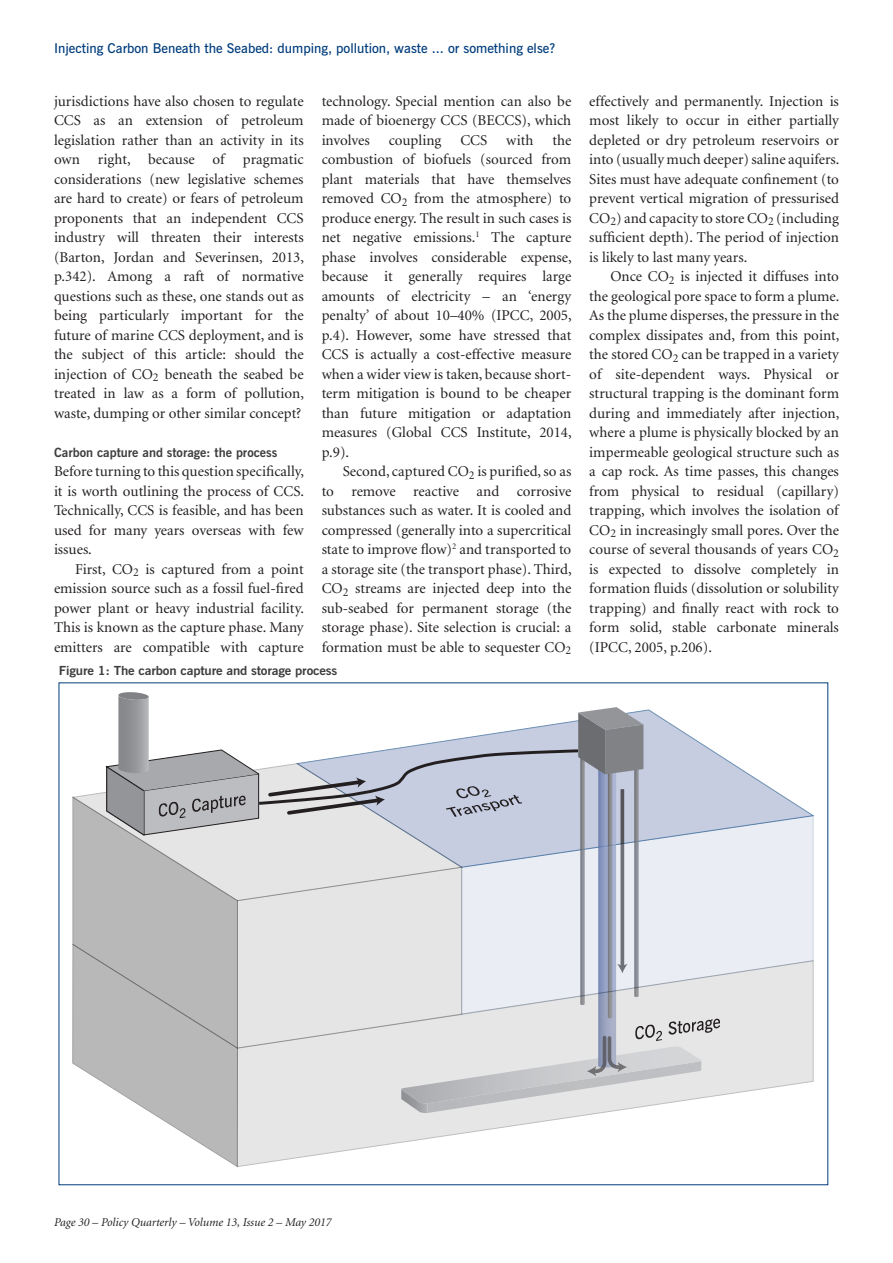
<style>
.page{position:relative;width:893px;height:1263px;background:#fff}
.page>*{position:absolute;margin:0;border:0;box-sizing:border-box;transform-origin:0 0}
.General_Text_Subsequ{font:15px/19.5px "Minion";color:#231f20;text-align:justify}
.General_Text_1st_Par{font:15px/19.5px "Minion";color:#231f20;text-align:justify}
.Article_Heading{font:600 13.5px "News Gothic BT";color:#013d7d}
.Subhead_1{font:700 12.75px "News Gothic BT";color:#3e3e3f}
.t1{font:700 12.45px "News Gothic BT";letter-spacing:-.01em;color:#3e3e3f;scale:1.06 1}
.General_Text_1st_Par-2{font:italic 12px "Minion";color:#231f20}
</style>
<div class="page">
<svg style="left:720px;top:755px;width:94px;height:113px"></svg>
<div style="left:720px;top:815px;width:93px;height:145px;background:#eaedf4"></div>
<svg style="left:720px;top:960px;width:93px;height:136px;background:#e6e6e8"></svg>
<svg style="left:72px;top:692px;width:648px;height:475px"></svg>
<p class="Article_Heading" style="left:54px;top:40px;width:503px">Injecting Carbon Beneath the Seabed: dumping, pollution, waste ... or something else?</p>
<p class="General_Text_Subsequ" style="left:54px;top:92px;width:252px">jurisdictions have also chosen to regulate CCS as an extension of petroleum legislation rather than an activity in its own right, because of pragmatic considerations (new legislative schemes are hard to create) or fears of petroleum proponents that an independent CCS industry will threaten their interests (Barton, Jordan and Severinsen, 2013, p.342). Among a raft of normative questions such as these, one stands out as being particularly important for the future of marine CCS deployment, and is the subject of this article: should the injection of CO<sub>2</sub> beneath the seabed be treated in law as a form of pollution, waste, dumping or other similar concept?</p>
<p class="Subhead_1" style="left:54px;top:445px;width:225px">Carbon capture and storage: the process</p>
<p class="General_Text_1st_Par" style="left:54px;top:462px;width:252px">Before turning to this question specifically, it is worth outlining the process of CCS.<br>Technically, CCS is feasible, and has been used for many years overseas with few issues.</p>
<p class="General_Text_Subsequ" style="left:54px;top:560px;width:252px;text-indent:21px">First, CO<sub>2</sub> is captured from a point emission source such as a fossil fuel-fired power plant or heavy industrial facility.<br>This is known as the capture phase. Many emitters are compatible with capture</p>
<p class="General_Text_Subsequ" style="left:322px;top:92px;width:251px">technology. Special mention can also be made of bioenergy CCS (BECCS), which involves</p>
<p class="General_Text_Subsequ" style="left:322px;top:131px;width:252px;text-indent:231px">the combustion of biofuels (sourced from plant materials that have themselves removed CO<sub>2</sub> from the atmosphere) to produce energy. The result in such cases is net negative emissions.<sup>1</sup> The capture phase involves considerable expense, because it generally requires large amounts of electricity – an ‘energy penalty’ of about 10–40% (IPCC, 2005, p.4). However, some have stressed that CCS is actually a cost-effective measure when a wider view is taken, because short&shy;term mitigation is bound to be cheaper than future mitigation or adaptation measures (Global CCS Institute, 2014, p.9).</p>
<p class="General_Text_Subsequ" style="left:322px;top:462px;width:252px;text-indent:21px">Second, captured CO<sub>2</sub> is purified, so as to remove reactive and corrosive substances such as water. It is cooled and compressed (generally into a supercritical state to improve flow)<sup>2</sup> and transported to a storage site (the transport phase). Third, CO<sub>2</sub> streams are injected deep into the sub-seabed for permanent storage (the storage phase). Site selection is crucial: a formation must be able to sequester CO<sub>2</sub></p>
<p class="General_Text_Subsequ" style="left:389px;top:131px;width:54px">coupling</p>
<p class="General_Text_Subsequ" style="left:460px;top:131px;width:28px">CCS</p>
<p class="General_Text_Subsequ" style="left:506px;top:131px;width:29px">with</p>
<p class="t1" style="left:59px;top:663px;width:264px">Figure 1: The carbon capture and storage process</p>
<p class="General_Text_Subsequ" style="left:589px;top:92px;width:252px">effectively and permanently. Injection is most likely to occur in either partially depleted or dry petroleum reservoirs or into (usually much deeper) saline aquifers.<br>Sites must have adequate confinement (to prevent vertical migration of pressurised CO<sub>2</sub>) and capacity to store CO<sub>2</sub> (including sufficient depth). The period of injection is likely to last many years.</p>
<p class="General_Text_Subsequ" style="left:589px;top:267px;width:252px;text-indent:21px">Once CO<sub>2</sub> is injected it diffuses into the geological pore space to form a plume.<br>As the plume disperses, the pressure in the complex dissipates and, from this point, the stored CO<sub>2</sub> can be trapped in a variety of site-dependent ways. Physical or structural trapping is the dominant form during and immediately after injection, where a plume is physically blocked by an impermeable geological structure such as a cap rock. As time passes, this changes from physical to residual (capillary) trapping, which involves the isolation of CO<sub>2</sub> in increasingly small pores. Over the course of several thousands of years CO<sub>2 </sub>is expected to dissolve completely in formation fluids (dissolution or solubility trapping) and finally react with rock to form solid, stable carbonate minerals (IPCC, 2005, p.206).</p>
<p class="General_Text_1st_Par-2" style="left:54px;top:1217px;width:279px">Page 30 – Policy Quarterly – Volume 13, Issue 2 – May 2017</p>
</div>
